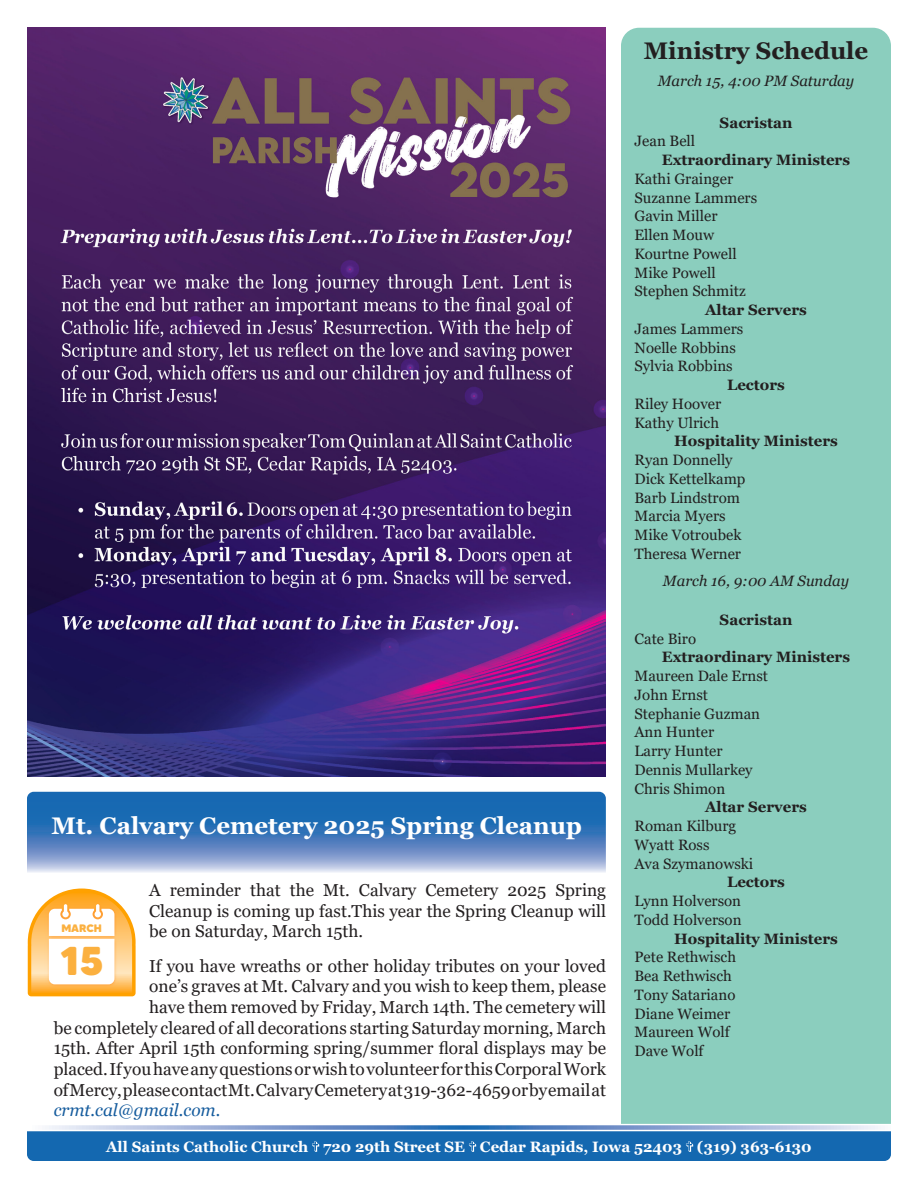
<style>
.page{position:relative;width:918px;height:1188px;background:#fff}
.page>*{position:absolute;margin:0;border:0;box-sizing:border-box;transform-origin:0 0}
.t1{font:800 40.2px "MADE Tommy Soft";color:#fbb03f}
.t2{font:700 24px "Georgia";color:#fff}
.t3{font:700 24px "Georgia";color:#231f20}
.t4{font:17.25px/20.7px "Georgia";color:#231f20;text-align:justify}
.t5{font:italic 17.25px "Georgia";color:#175d9e}
.t6{font:15px "Georgia";color:#231f20}
.t7{font:700 15px "Georgia";color:#231f20}
.t8{font:700 15px "Georgia";color:#fff}
.t9{font:italic 15px "Georgia";color:#231f20}
.t10{font:800 10.8px "MADE Tommy Soft";color:#fbb03f}
</style>
<div class="page">
<svg style="left:45px;top:1125px;width:836px;height:5px;background:#93add6"></svg>
<div style="left:27px;top:1131px;width:864px;height:30px;background:#1468b0"></div>
<img style="left:27px;top:27px;width:579px;height:749px">
<div style="left:621px;top:28px;width:270px;height:1096px;background:#8bcebe"></div>
<svg style="left:27px;top:792px;width:579px;height:81px;background:#4d83c0"></svg>
<svg style="left:28px;top:889px;width:108px;height:107px"></svg>
<p class="t2" style="left:52px;top:810px;width:532px">Mt. Calvary Cemetery 2025 Spring Cleanup</p>
<p class="t4" style="left:149px;top:880px;width:458px">A reminder that the Mt. Calvary Cemetery 2025 Spring Cleanup is coming up fast.This year the Spring Cleanup will be on Saturday, March 15th.</p>
<p class="t4" style="left:149px;top:956px;width:458px">If you have wreaths or other holiday tributes on your loved</p>
<p class="t4" style="left:149px;top:976px;width:458px">one’s graves at Mt. Calvary and you wish to keep them, please</p>
<p class="t4" style="left:149px;top:997px;width:458px">have them removed by Friday, March 14th. The cemetery will</p>
<p class="t4" style="left:54px;top:1018px;width:554px">be completely cleared of all decorations starting Saturday morning, March</p>
<p class="t4" style="left:54px;top:1038px;width:554px">15th. After April 15th conforming spring/summer floral displays may be</p>
<p class="t4" style="left:54px;top:1059px;width:554px">placed. If you have any questions or wish to volunteer for this Corporal Work</p>
<p class="t4" style="left:54px;top:1080px;width:554px">of Mercy, please contact Mt. Calvary Cemetery at 319-362-4659 or by email at</p>
<p class="t5" style="left:54px;top:1100px;width:168px">crmt.cal@gmail.com.</p>
<p class="t10" style="left:61px;top:922px;width:42px">MARCH</p>
<p class="t1" style="left:60px;top:936px;width:45px">15</p>
<p class="t3" style="left:644px;top:36px;width:226px">Ministry Schedule</p>
<p class="t9" style="left:658px;top:72px;width:198px">March 15, 4:00 PM Saturday</p>
<p class="t7" style="left:720px;top:113px;width:74px">Sacristan</p>
<p class="t6" style="left:634px;top:132px;width:62px">Jean Bell</p>
<p class="t7" style="left:662px;top:150px;width:190px">Extraordinary Ministers</p>
<p class="t6" style="left:634px;top:170px;width:100px">Kathi Grainger</p>
<p class="t6" style="left:634px;top:188px;width:124px">Suzanne Lammers</p>
<p class="t6" style="left:634px;top:207px;width:85px">Gavin Miller</p>
<p class="t6" style="left:634px;top:226px;width:81px">Ellen Mouw</p>
<p class="t6" style="left:634px;top:245px;width:104px">Kourtne Powell</p>
<p class="t6" style="left:634px;top:263px;width:83px">Mike Powell</p>
<p class="t6" style="left:634px;top:282px;width:113px">Stephen Schmitz</p>
<p class="t7" style="left:705px;top:300px;width:103px">Altar Servers</p>
<p class="t6" style="left:634px;top:320px;width:110px">James Lammers</p>
<p class="t6" style="left:634px;top:338px;width:103px">Noelle Robbins</p>
<p class="t6" style="left:634px;top:357px;width:100px">Sylvia Robbins</p>
<p class="t7" style="left:727px;top:375px;width:59px">Lectors</p>
<p class="t6" style="left:634px;top:395px;width:88px">Riley Hoover</p>
<p class="t6" style="left:634px;top:413px;width:86px">Kathy Ulrich</p>
<p class="t7" style="left:674px;top:431px;width:165px">Hospitality Ministers</p>
<p class="t6" style="left:634px;top:451px;width:100px">Ryan Donnelly</p>
<p class="t6" style="left:634px;top:470px;width:113px">Dick Kettelkamp</p>
<p class="t6" style="left:634px;top:488px;width:107px">Barb Lindstrom</p>
<p class="t6" style="left:634px;top:507px;width:93px">Marcia Myers</p>
<p class="t6" style="left:634px;top:526px;width:109px">Mike Votroubek</p>
<p class="t6" style="left:634px;top:545px;width:108px">Theresa Werner</p>
<p class="t9" style="left:663px;top:571px;width:188px">March 16, 9:00 AM Sunday</p>
<p class="t7" style="left:720px;top:610px;width:74px">Sacristan</p>
<p class="t6" style="left:634px;top:629px;width:63px">Cate Biro</p>
<p class="t7" style="left:662px;top:647px;width:190px">Extraordinary Ministers</p>
<p class="t6" style="left:634px;top:667px;width:135px">Maureen Dale Ernst</p>
<p class="t6" style="left:634px;top:686px;width:75px">John Ernst</p>
<p class="t6" style="left:634px;top:704px;width:127px">Stephanie Guzman</p>
<p class="t6" style="left:634px;top:723px;width:81px">Ann Hunter</p>
<p class="t6" style="left:634px;top:742px;width:90px">Larry Hunter</p>
<p class="t6" style="left:634px;top:761px;width:120px">Dennis Mullarkey</p>
<p class="t6" style="left:634px;top:779px;width:92px">Chris Shimon</p>
<p class="t7" style="left:705px;top:797px;width:103px">Altar Servers</p>
<p class="t6" style="left:634px;top:817px;width:103px">Roman Kilburg</p>
<p class="t6" style="left:634px;top:836px;width:77px">Wyatt Ross</p>
<p class="t6" style="left:634px;top:854px;width:120px">Ava Szymanowski</p>
<p class="t7" style="left:727px;top:872px;width:59px">Lectors</p>
<p class="t6" style="left:634px;top:892px;width:108px">Lynn Holverson</p>
<p class="t6" style="left:634px;top:911px;width:109px">Todd Holverson</p>
<p class="t7" style="left:674px;top:929px;width:165px">Hospitality Ministers</p>
<p class="t6" style="left:634px;top:948px;width:103px">Pete Rethwisch</p>
<p class="t6" style="left:634px;top:967px;width:99px">Bea Rethwisch</p>
<p class="t6" style="left:634px;top:986px;width:102px">Tony Satariano</p>
<p class="t6" style="left:634px;top:1004px;width:97px">Diane Weimer</p>
<p class="t6" style="left:634px;top:1023px;width:97px">Maureen Wolf</p>
<p class="t6" style="left:634px;top:1042px;width:70px">Dave Wolf</p>
<p class="t8" style="left:106px;top:1137px;width:707px">All Saints Catholic Church 720 29th Street SE Cedar Rapids, Iowa 52403 (319) 363-6130</p>
</div>
